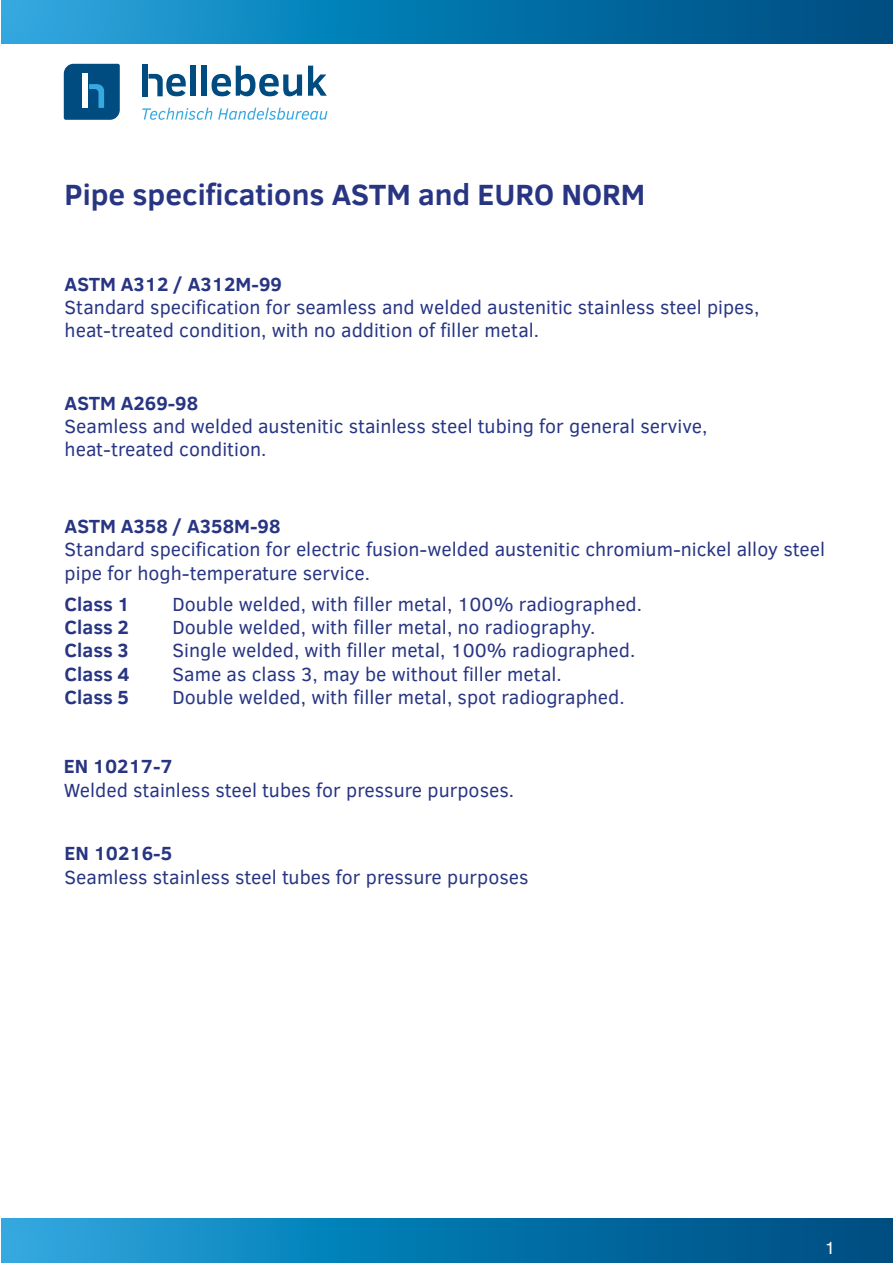
<style>
.page{position:relative;width:893px;height:1263px;background:#fff}
.page>*{position:absolute;margin:0;border:0;box-sizing:border-box;transform-origin:0 0}
.t1{font:700 30px "Clear Sans";color:#283583}
.t2{font:19.5px/23.4px "Clear Sans";color:#283583}
.t3{font:700 19.5px "Clear Sans";color:#283583}
.t4{font:18px "Clear Sans";color:#fff}
</style>
<div class="page">
<svg style="left:1px;top:0;width:892px;height:43px;background:#0a78ae"></svg>
<svg style="left:1px;top:1218px;width:892px;height:45px;background:#0a78ae"></svg>
<svg style="left:142px;top:108px;width:70px;height:12px"></svg>
<svg style="left:218px;top:108px;width:109px;height:12px"></svg>
<div style="left:190px;top:66px;width:6px;height:30px;background:#004b80"></div>
<div style="left:202px;top:66px;width:5px;height:30px;background:#004b80"></div>
<svg style="left:212px;top:66px;width:90px;height:30px"></svg>
<svg style="left:308px;top:66px;width:19px;height:30px"></svg>
<div style="left:142px;top:64px;width:5px;height:32px;background:#004b80"></div>
<svg style="left:149px;top:74px;width:37px;height:22px"></svg>
<svg style="left:64px;top:64px;width:56px;height:56px;background:#195f90"></svg>
<h1 class="t1" style="left:65px;top:172px;width:582px">Pipe specifications ASTM and EURO NORM</h1>
<p class="t3" style="left:65px;top:270px;width:219px">ASTM A312 / A312M-99</p>
<p class="t2" style="left:65px;top:295px;width:696px">Standard specification for seamless and welded austenitic stainless steel pipes, heat-treated condition, with no addition of filler metal.</p>
<p class="t3" style="left:65px;top:389px;width:135px">ASTM A269-98</p>
<p class="t2" style="left:65px;top:414px;width:644px">Seamless and welded austenitic stainless steel tubing for general servive, heat-treated condition.</p>
<p class="t3" style="left:65px;top:512px;width:217px">ASTM A358 / A358M-98</p>
<p class="t2" style="left:65px;top:538px;width:762px">Standard specification for electric fusion-welded austenitic chromium-nickel alloy steel pipe for hogh-temperature service.</p>
<p class="t3" style="left:65px;top:590px;width:67px">Class 1</p>
<p class="t2" style="left:173px;top:592px;width:471px">Double welded, with filler metal, 100% radiographed.</p>
<p class="t3" style="left:65px;top:613px;width:66px">Class 2</p>
<p class="t2" style="left:173px;top:615px;width:424px">Double welded, with filler metal, no radiography.</p>
<p class="t3" style="left:65px;top:636px;width:66px">Class 3</p>
<p class="t2" style="left:173px;top:639px;width:464px">Single welded, with filler metal, 100% radiographed.</p>
<p class="t3" style="left:65px;top:660px;width:67px">Class 4</p>
<p class="t2" style="left:173px;top:662px;width:391px">Same as class 3, may be without filler metal.</p>
<p class="t3" style="left:65px;top:683px;width:66px">Class 5</p>
<p class="t2" style="left:173px;top:686px;width:454px">Double welded, with filler metal, spot radiographed.</p>
<p class="t3" style="left:64px;top:752px;width:110px">EN 10217-7</p>
<p class="t2" style="left:64px;top:778px;width:452px">Welded stainless steel tubes for pressure purposes.</p>
<p class="t3" style="left:65px;top:839px;width:109px">EN 10216-5</p>
<p class="t2" style="left:65px;top:865px;width:465px">Seamless stainless steel tubes for pressure purposes</p>
<p class="t4" style="left:824px;top:1236px;width:13px">1</p>
</div>
